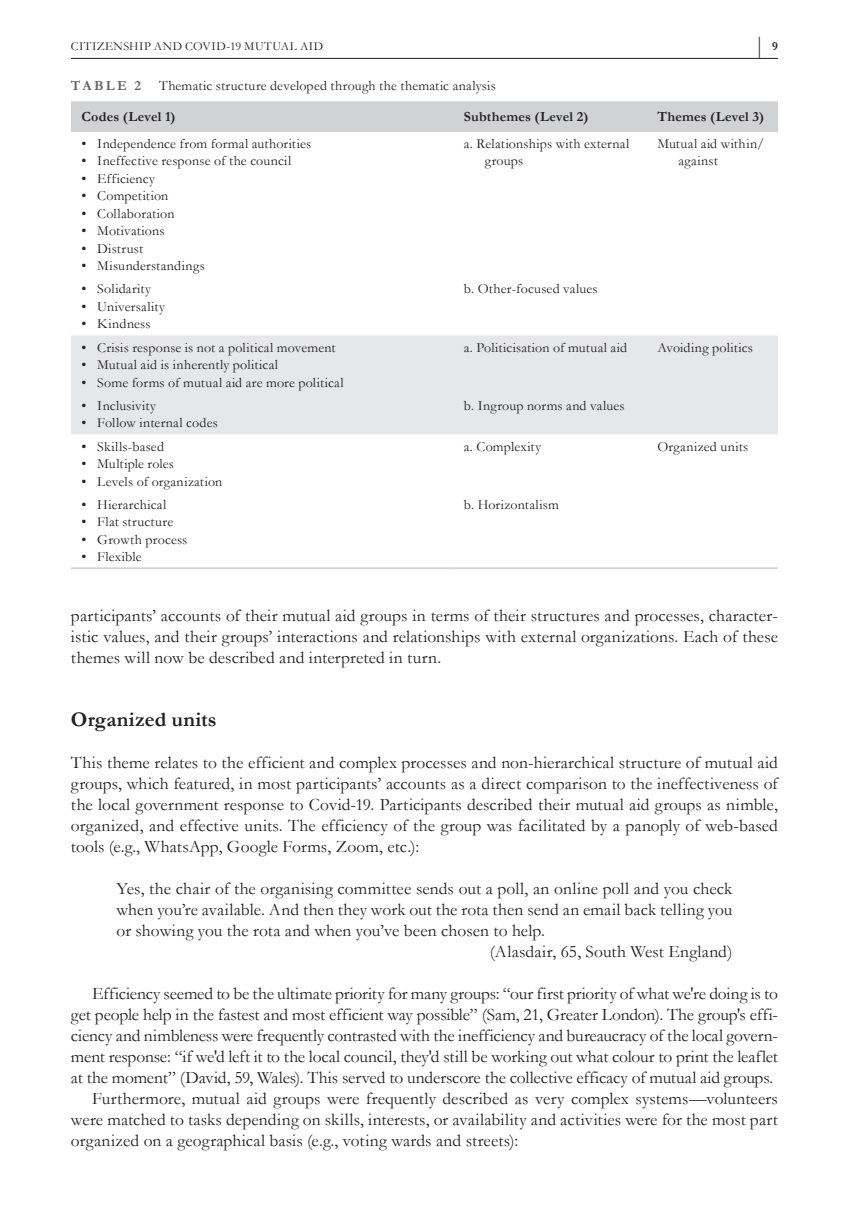
<style>
.page{position:relative;width:849px;height:1221px;background:#fff}
.page>*{position:absolute;margin:0;border:0;box-sizing:border-box;transform-origin:0 0}
.t1{font:700 23.62px "Garamond";color:#231f20;scale:.47 1}
.t2{font:700 21px "Garamond";letter-spacing:.005em;color:#231f20}
.t3{font:17.5px/21px "Garamond";color:#231f20;text-align:justify}
.t4{font:14px/17.5px "Garamond";letter-spacing:.015em;color:#231f20}
.t5{font:700 14px "Garamond";letter-spacing:.015em;color:#231f20}
.t6{font:14px/17.5px "Garamond";letter-spacing:.035em;color:#231f20}
.t7{font:700 14px "Garamond";letter-spacing:.165em;color:#636366}
.t8{font:12.25px "Garamond";letter-spacing:.035em;color:#231f20}
.s1{font-size:12.25px}
</style>
<div class="page">
<hr style="left:71px;top:58px;width:706px;height:1px;background:#231f20">
<div style="left:71px;top:101px;width:706px;height:31px;background:#d1d2d4"></div>
<div style="left:71px;top:335px;width:706px;height:99px;background:#e6e7e9"></div>
<hr style="left:71px;top:567px;width:382px;height:2px;background:#d1d2d4">
<hr style="left:453px;top:567px;width:193px;height:2px;background:#d1d2d4">
<hr style="left:646px;top:567px;width:131px;height:2px;background:#d1d2d4">
<p class="t8" style="left:71px;top:38px;width:254px">CITIZENSHIP AND COVID-19 MUTUAL AID</p>
<h1 class="t1" style="left:756px;top:29px;width:47px">| <span class="s1">9</span></h1>
<p class="t7" style="left:71px;top:76px;width:72px">TABLE 2</p>
<p class="t4" style="left:159px;top:76px;width:338px">Thematic structure developed through the thematic analysis</p>
<p class="t5" style="left:81px;top:107px;width:95px">Codes (Level 1)</p>
<p class="t5" style="left:464px;top:107px;width:126px">Subthemes (Level 2)</p>
<p class="t5" style="left:657px;top:107px;width:108px">Themes (Level 3)</p>
<p class="t4" style="left:81px;top:134px;width:231px">• Independence from formal authorities</p>
<p class="t4" style="left:81px;top:152px;width:211px">• Ineffective response of the council</p>
<p class="t4" style="left:81px;top:169px;width:75px">• Efficiency</p>
<p class="t4" style="left:81px;top:187px;width:88px">• Competition</p>
<p class="t4" style="left:81px;top:204px;width:94px">• Collaboration</p>
<p class="t4" style="left:81px;top:222px;width:84px">• Motivations</p>
<p class="t4" style="left:81px;top:239px;width:63px">• Distrust</p>
<p class="t4" style="left:81px;top:257px;width:125px">• Misunderstandings</p>
<p class="t4" style="left:485px;top:134px;width:146px;text-indent:-21px">a. Relationships with external groups</p>
<p class="t6" style="left:678px;top:134px;width:87px;text-indent:-21px">Mutual aid within/ against</p>
<p class="t4" style="left:81px;top:280px;width:71px">• Solidarity</p>
<p class="t4" style="left:81px;top:297px;width:85px">• Universality</p>
<p class="t4" style="left:81px;top:315px;width:71px">• Kindness</p>
<p class="t4" style="left:81px;top:338px;width:255px">• Crisis response is not a political movement</p>
<p class="t4" style="left:81px;top:355px;width:198px">• Mutual aid is inherently political</p>
<p class="t4" style="left:81px;top:373px;width:263px">• Some forms of mutual aid are more political</p>
<p class="t4" style="left:81px;top:396px;width:76px">• Inclusivity</p>
<p class="t4" style="left:81px;top:414px;width:138px">• Follow internal codes</p>
<p class="t4" style="left:81px;top:437px;width:84px">• Skills-based</p>
<p class="t4" style="left:81px;top:454px;width:94px">• Multiple roles</p>
<p class="t4" style="left:81px;top:472px;width:142px">• Levels of organization</p>
<p class="t4" style="left:81px;top:495px;width:86px">• Hierarchical</p>
<p class="t4" style="left:81px;top:512px;width:93px">• Flat structure</p>
<p class="t4" style="left:81px;top:530px;width:107px">• Growth process</p>
<p class="t4" style="left:81px;top:547px;width:62px">• Flexible</p>
<p class="t4" style="left:464px;top:280px;width:135px">b. Other-focused values</p>
<p class="t4" style="left:464px;top:338px;width:165px">a. Politicisation of mutual aid</p>
<p class="t4" style="left:657px;top:338px;width:97px">Avoiding politics</p>
<p class="t4" style="left:464px;top:396px;width:162px">b. Ingroup norms and values</p>
<p class="t4" style="left:464px;top:437px;width:79px">a. Complexity</p>
<p class="t4" style="left:657px;top:437px;width:92px">Organized units</p>
<p class="t4" style="left:464px;top:495px;width:96px">b. Horizontalism</p>
<p class="t3" style="left:71px;top:604px;width:708px">participants’ accounts of their mutual aid groups in terms of their structures and processes, character&shy;istic values, and their groups’ interactions and relationships with external organizations. Each of these themes will now be described and interpreted in turn.</p>
<p class="t2" style="left:71px;top:705px;width:147px">Organized units</p>
<p class="t3" style="left:71px;top:751px;width:708px">This theme relates to the efficient and complex processes and non-hierarchical structure of mutual aid groups, which featured, in most participants’ accounts as a direct comparison to the ineffectiveness of the local government response to Covid-19. Participants described their mutual aid groups as nimble, organized, and effective units. The efficiency of the group was facilitated by a panoply of web-based tools (e.g., WhatsApp, Google Forms, Zoom, etc.):</p>
<p class="t3" style="left:116px;top:877px;width:617px">Yes, the chair of the organising committee sends out a poll, an online poll and you check</p>
<p class="t3" style="left:116px;top:898px;width:617px">when you’re available. And then they work out the rota then send an email back telling you</p>
<p class="t3" style="left:116px;top:919px;width:430px">or showing you the rota and when you’ve been chosen to help.</p>
<p class="t3" style="left:489px;top:940px;width:244px">(Alasdair, 65, South West England)</p>
<p class="t3" style="left:92px;top:982px;width:687px">Efficiency seemed to be the ultimate priority for many groups: “our first priority of what we're doing is to</p>
<p class="t3" style="left:71px;top:1003px;width:708px">get people help in the fastest and most efficient way possible” (Sam, 21, Greater London). The group's effi-</p>
<p class="t3" style="left:71px;top:1024px;width:708px">ciency and nimbleness were frequently contrasted with the inefficiency and bureaucracy of the local govern-</p>
<p class="t3" style="left:71px;top:1045px;width:708px">ment response: “if we'd left it to the local council, they'd still be working out what colour to print the leaflet</p>
<p class="t3" style="left:71px;top:1066px;width:703px">at the moment” (David, 59, Wales). This served to underscore the collective efficacy of mutual aid groups.</p>
<p class="t3" style="left:92px;top:1087px;width:687px">Furthermore, mutual aid groups were frequently described as very complex systems—volunteers</p>
<p class="t3" style="left:71px;top:1108px;width:708px">were matched to tasks depending on skills, interests, or availability and activities were for the most part</p>
<p class="t3" style="left:71px;top:1129px;width:448px">organized on a geographical basis (e.g., voting wards and streets):</p>
</div>
